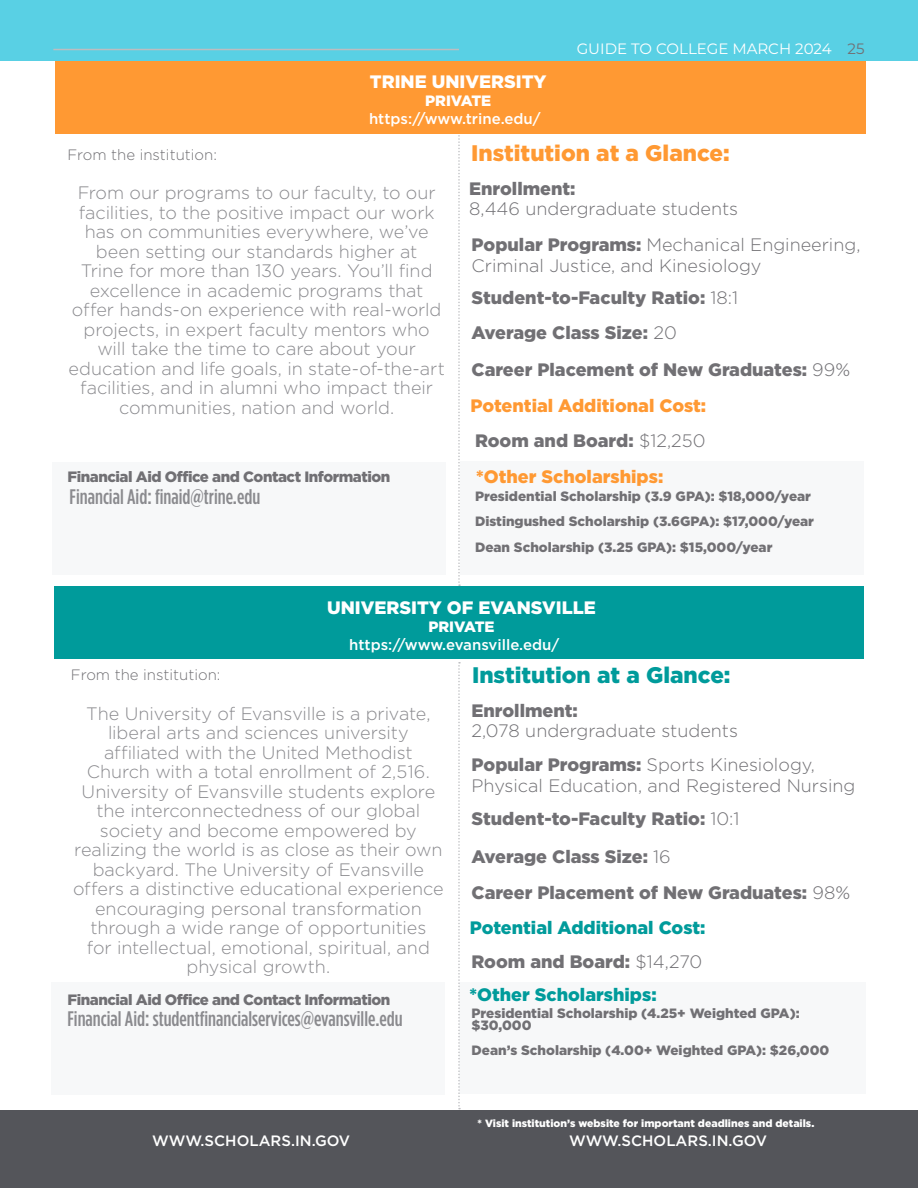
<style>
.page{position:relative;width:918px;height:1188px;background:#fff}
.page>*{position:absolute;margin:0;border:0;box-sizing:border-box;transform-origin:0 0}
.t1{font:900 22.5px "Gotham HTF";color:#f93}
.t2{font:900 22.5px "Gotham HTF";color:#009b9b}
.t3{font:500 condensed 21px "Gotham HTF";color:#8a8a8e}
.Body_Center-8pt{font:300 18px/19.5px "Gotham HTF";letter-spacing:-.005em;color:#8a8a8e;text-align:center}
.Body_Single_Line_Enrollment{font:900 18px "Gotham HTF";color:#717074}
.Body_Single_Line_Enrollment-2{font:300 18px/21px "Gotham HTF";color:#717074}
.t4{font:900 18px "Gotham HTF";color:#f93}
.t5{font:900 18px "Gotham HTF";color:#009b9b}
.Heading{font:900 18px "Gotham HTF";color:#fff}
.Body_Single_Line_Enrollment-3{font:500 15px "Gotham HTF";color:#fff}
.t6{font:900 15px "Gotham HTF";letter-spacing:-.03em;color:#717074}
.Body_Center-8pt-2{font:300 15px "Gotham HTF";color:#717074}
.t7{font:15px "Montserrat";color:#fff}
.Heading-2{font:900 15px "Gotham HTF";color:#fff}
.Body_Single_Line_Enrollment-4{font:900 13.5px/12px "Gotham HTF";color:#717074}
.t8{font:900 10.5px "Gotham HTF";color:#fff}
.s1{color:#717074}
.s2{font-weight:900}
.s3{font-weight:300}
</style>
<div class="page">
<div style="left:0;top:1110px;width:918px;height:78px;background:#54555a"></div>
<div style="left:0;top:0;width:918px;height:61px;background:#59d0e4"></div>
<hr style="left:53px;top:49px;width:406px;height:1px;background:#bcbdc0">
<svg style="left:458px;top:135px;width:2px;height:451px"></svg>
<div style="left:55px;top:61px;width:810px;height:73px;background:#f93"></div>
<div style="left:54px;top:586px;width:810px;height:73px;background:#009b9b"></div>
<div style="left:52px;top:463px;width:394px;height:112px;background:#f7f8f9"></div>
<div style="left:51px;top:983px;width:394px;height:112px;background:#f7f8f9"></div>
<div style="left:460px;top:461px;width:404px;height:113px;background:#f7f8f9"></div>
<div style="left:460px;top:982px;width:406px;height:112px;background:#f7f8f9"></div>
<svg style="left:458px;top:662px;width:2px;height:447px"></svg>
<p class="Heading" style="left:370px;top:71px;width:178px">TRINE UNIVERSITY</p>
<p class="Heading-2" style="left:425px;top:92px;width:68px">PRIVATE</p>
<p class="Body_Single_Line_Enrollment-3" style="left:369px;top:110px;width:173px">https://www.trine.edu/</p>
<p class="t7" style="left:577px;top:38px;width:289px">GUIDE TO COLLEGE MARCH 2024 <span class="s1">25</span></p>
<p class="Body_Center-8pt-2" style="left:67px;top:146px;width:151px">From the institution:</p>
<p class="Body_Center-8pt" style="left:69px;top:183px;width:378px">From our programs to our faculty, to our facilities, to the positive impact our work has on communities everywhere, we’ve been setting our standards higher at<br>Trine for more than 130 years. You’ll find excellence in academic programs that offer hands-on experience with real-world projects, in expert faculty mentors who will take the time to care about your education and life goals, in state-of-the-art facilities, and in alumni who impact their communities, nation and world.</p>
<p class="t1" style="left:471px;top:140px;width:260px">Institution at a Glance:</p>
<p class="Body_Single_Line_Enrollment" style="left:469px;top:178px;width:108px">Enrollment:</p>
<p class="Body_Single_Line_Enrollment-2" style="left:469px;top:198px;width:271px">8,446 undergraduate students</p>
<p class="Body_Single_Line_Enrollment-2" style="left:472px;top:234px;width:390px"><span class="s2">Popular Programs:</span> Mechanical Engineering,<br>Criminal Justice, and Kinesiology</p>
<p class="Body_Single_Line_Enrollment" style="left:472px;top:287px;width:268px">Student-to-Faculty Ratio: <span class="s3">18:1</span></p>
<p class="Body_Single_Line_Enrollment" style="left:472px;top:323px;width:207px">Average Class Size: <span class="s3">20</span></p>
<p class="Body_Single_Line_Enrollment" style="left:472px;top:360px;width:380px">Career Placement of New Graduates: <span class="s3">99%</span></p>
<p class="t4" style="left:470px;top:395px;width:237px">Potential Additional Cost:</p>
<p class="Body_Single_Line_Enrollment" style="left:475px;top:430px;width:232px">Room and Board: <span class="s3">$12,250</span></p>
<p class="t6" style="left:68px;top:468px;width:324px">Financial Aid Office and Contact Information</p>
<p class="t4" style="left:476px;top:467px;width:189px">*Other Scholarships:</p>
<p class="t3" style="left:70px;top:485px;width:192px">Financial Aid: finaid@trine.edu</p>
<p class="Body_Single_Line_Enrollment-4" style="left:475px;top:490px;width:338px">Presidential Scholarship (3.9 GPA): $18,000/year</p>
<p class="Body_Single_Line_Enrollment-4" style="left:475px;top:515px;width:341px">Distingushed Scholarship (3.6GPA): $17,000/year</p>
<p class="Body_Single_Line_Enrollment-4" style="left:475px;top:541px;width:299px">Dean Scholarship (3.25 GPA): $15,000/year</p>
<p class="Heading" style="left:327px;top:597px;width:270px">UNIVERSITY OF EVANSVILLE</p>
<p class="Heading-2" style="left:428px;top:618px;width:68px">PRIVATE</p>
<p class="Body_Single_Line_Enrollment-3" style="left:349px;top:636px;width:212px">https://www.evansville.edu/</p>
<p class="Body_Center-8pt-2" style="left:71px;top:667px;width:151px">From the institution:</p>
<p class="Body_Center-8pt" style="left:73px;top:704px;width:372px">The University of Evansville is a private, liberal arts and sciences university affiliated with the United Methodist Church with a total enrollment of 2,516.<br>University of Evansville students explore the interconnectedness of our global society and become empowered by realizing the world is as close as their own backyard. The University of Evansville offers a distinctive educational experience encouraging personal transformation through a wide range of opportunities<br>for intellectual, emotional, spiritual, and physical growth.</p>
<p class="t3" style="left:67px;top:1007px;width:337px">Financial Aid: studentfinancialservices@evansville.edu</p>
<p class="t6" style="left:68px;top:991px;width:324px">Financial Aid Office and Contact Information</p>
<p class="t2" style="left:472px;top:662px;width:260px">Institution at a Glance:</p>
<p class="Body_Single_Line_Enrollment" style="left:472px;top:700px;width:108px">Enrollment:</p>
<p class="Body_Single_Line_Enrollment-2" style="left:472px;top:720px;width:268px">2,078 undergraduate students</p>
<p class="Body_Single_Line_Enrollment-2" style="left:472px;top:754px;width:385px"><span class="s2">Popular Programs:</span> Sports Kinesiology,<br>Physical Education, and Registered Nursing</p>
<p class="Body_Single_Line_Enrollment" style="left:472px;top:808px;width:269px">Student-to-Faculty Ratio: <span class="s3">10:1</span></p>
<p class="Body_Single_Line_Enrollment" style="left:472px;top:846px;width:201px">Average Class Size: <span class="s3">16</span></p>
<p class="Body_Single_Line_Enrollment" style="left:472px;top:882px;width:380px">Career Placement of New Graduates: <span class="s3">98%</span></p>
<p class="t5" style="left:470px;top:917px;width:237px">Potential Additional Cost:</p>
<p class="Body_Single_Line_Enrollment" style="left:472px;top:951px;width:232px">Room and Board: <span class="s3">$14,270</span></p>
<p class="Body_Single_Line_Enrollment-4" style="left:472px;top:1006px;width:330px">Presidential Scholarship (4.25+ Weighted GPA): $30,000</p>
<p class="Body_Single_Line_Enrollment-4" style="left:472px;top:1044px;width:359px">Dean’s Scholarship (4.00+ Weighted GPA): $26,000</p>
<p class="t5" style="left:469px;top:985px;width:189px">*Other Scholarships:</p>
<p class="t8" style="left:478px;top:1118px;width:338px">* Visit institution’s website for important deadlines and details.</p>
<p class="Body_Single_Line_Enrollment-3" style="left:152px;top:1132px;width:200px">WWW.SCHOLARS.IN.GOV</p>
<p class="Body_Single_Line_Enrollment-3" style="left:569px;top:1132px;width:200px">WWW.SCHOLARS.IN.GOV</p>
</div>
